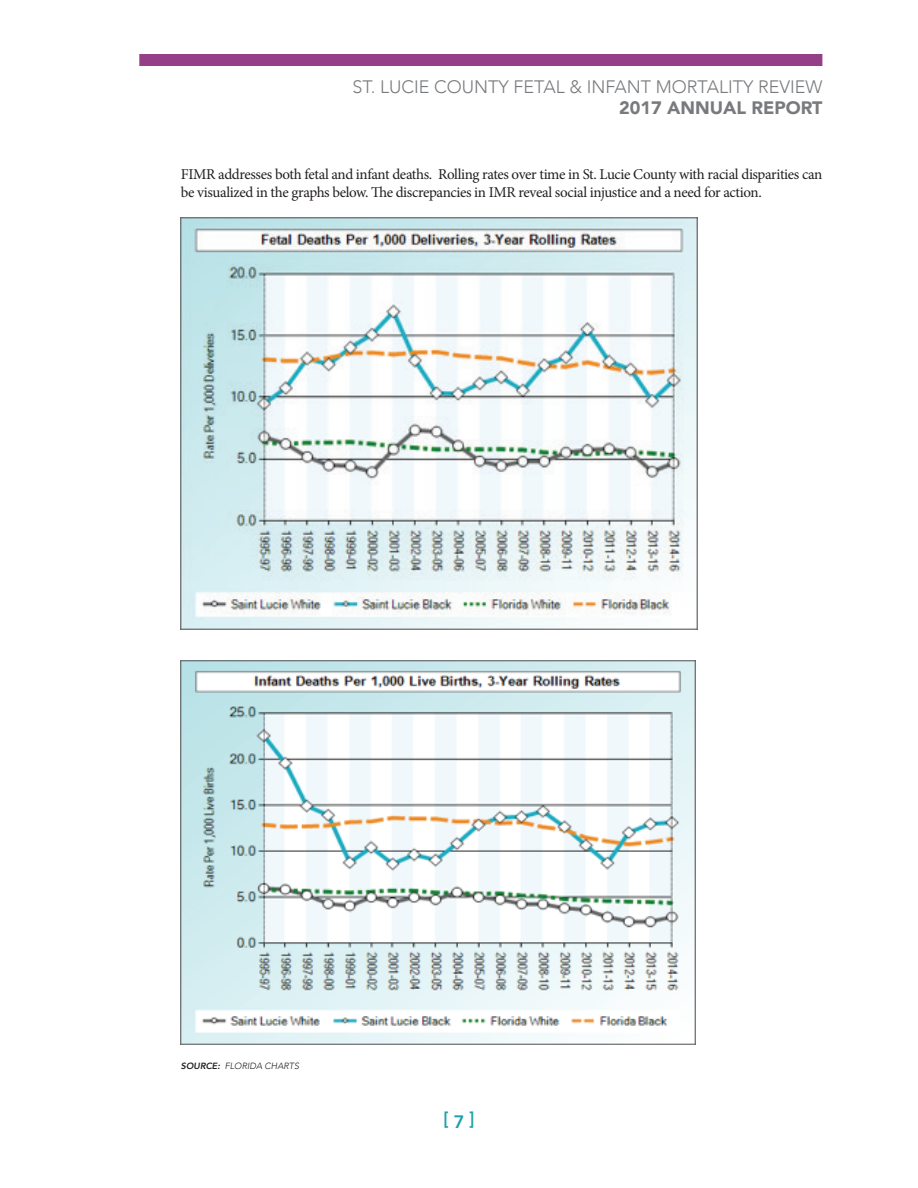
<style>
.page{position:relative;width:918px;height:1188px;background:#fff}
.page>*{position:absolute;margin:0;border:0;box-sizing:border-box;transform-origin:0 0}
.t1{font:300 18px "Avenir";color:#787a7d}
.t2{font:900 18px "Avenir";color:#787a7d}
.t3{font:800 18px "Avenir";color:#1da2ae}
.t4{font:15px/18px "Minion Pro";letter-spacing:-.025em;color:#231f20}
.t5{font:italic 300 9px "Avenir";color:#231f20}
.s1{font-weight:800}
.s2{color:#fff}
</style>
<div class="page">
<div style="left:139px;top:54px;width:683px;height:12px;background:#954086"></div>
<img style="left:181px;top:660px;width:515px;height:384px">
<img style="left:181px;top:217px;width:517px;height:412px">
<p class="t1" style="left:353px;top:76px;width:471px">ST. LUCIE COUNTY FETAL &amp; INFANT MORTALITY REVIEW</p>
<p class="t2" style="left:619px;top:92px;width:205px">2017 ANNUAL REPORT</p>
<p class="t4" style="left:181px;top:165px;width:643px">FIMR addresses both fetal and infant deaths. Rolling rates over time in St. Lucie County with racial disparities can be visualized in the graphs below. The discrepancies in IMR reveal social injustice and a need for action.</p>
<p class="t5" style="left:181px;top:1061px;width:120px"><span class="s1">SOURCE:</span> FLORIDA CHARTS</p>
<p class="t3" style="left:443px;top:1105px;width:33px">[ <span class="s2">3</span>7 ]</p>
</div>
